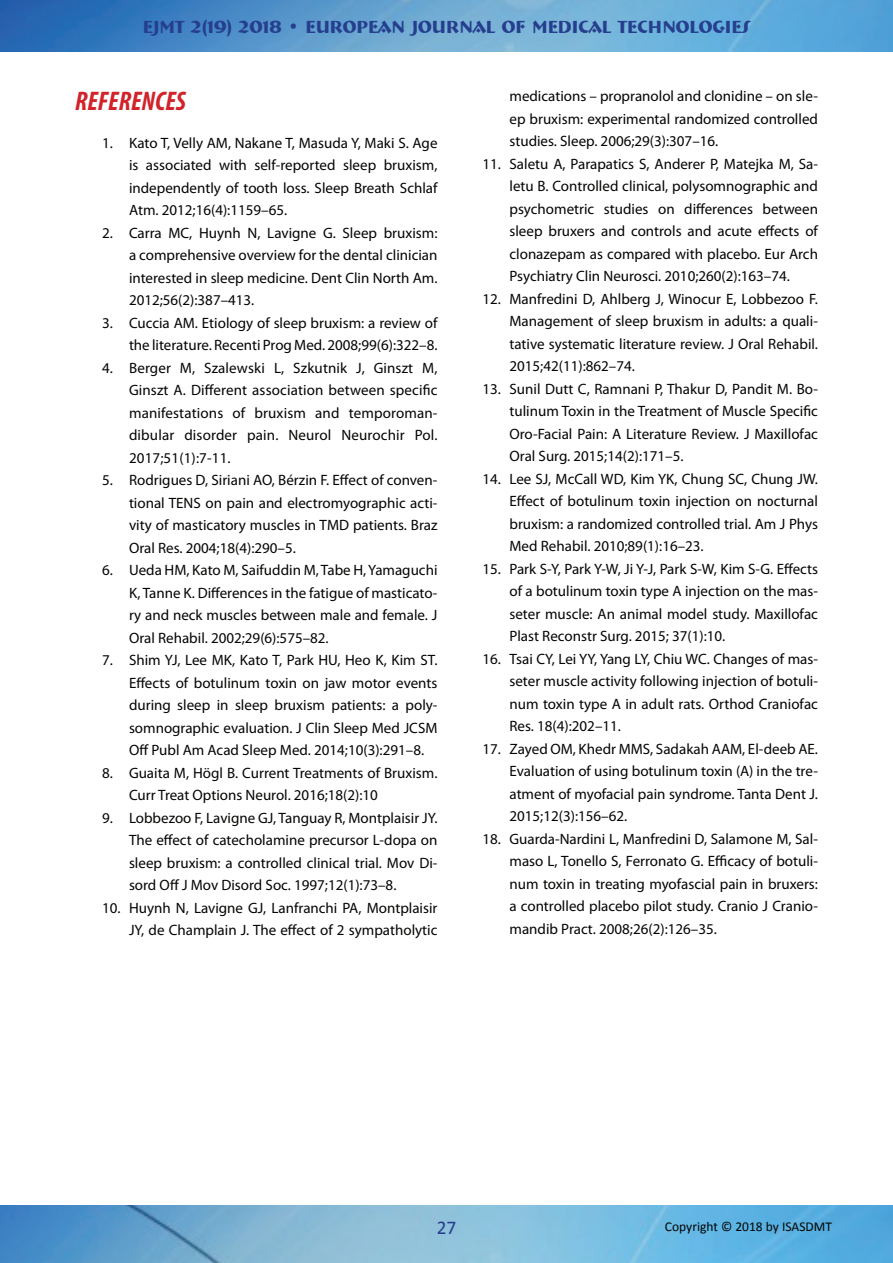
<style>
.page{position:relative;width:893px;height:1263px;background:#fff}
.page>*{position:absolute;margin:0;border:0;box-sizing:border-box;transform-origin:0 0}
.t1{font:italic 700 condensed 27px "Myriad Pro";color:#d1232a}
.t2{font:19.5px "Calibri";color:#253f8e}
.t3{font:700 18px "Bremen BT";color:#253f8e}
.t4{font:15px/22.5px "Myriad Pro";color:#040503;text-align:justify}
.t5{font:13.5px "Calibri";color:#040503}
</style>
<div class="page">
<img style="left:0;top:0;width:893px;height:52px">
<img style="left:0;top:1205px;width:893px;height:58px">
<p class="t3" style="left:143px;top:15px;width:609px">EJMT 2(19) 2018 • EUROPEAN JOURNAL OF MEDICAL TECHNOLOGIES</p>
<h1 class="t1" style="left:75px;top:84px;width:113px">REFERENCES</h1>
<p class="t4" style="left:129px;top:131px;width:310px;text-indent:-27px">1. Kato T, Velly AM, Nakane T, Masuda Y, Maki S. Age is associated with self-reported sleep bruxism, independently of tooth loss. Sleep Breath Schlaf Atm. 2012;16(4):1159–65.</p>
<p class="t4" style="left:129px;top:221px;width:310px;text-indent:-27px">2. Carra MC, Huynh N, Lavigne G. Sleep bruxism: a comprehensive overview for the dental clinician interested in sleep medicine. Dent Clin North Am.<br>2012;56(2):387–413.</p>
<p class="t4" style="left:102px;top:311px;width:337px;text-align:right">3. Cuccia AM. Etiology of sleep bruxism: a review of the literature. Recenti Prog Med. 2008;99(6):322–8.</p>
<p class="t4" style="left:129px;top:356px;width:310px;text-indent:-27px">4. Berger M, Szalewski L, Szkutnik J, Ginszt M, Ginszt A. Different association between specific manifestations of bruxism and temporoman&shy;dibular disorder pain. Neurol Neurochir Pol.<br>2017;51(1):7-11.</p>
<p class="t4" style="left:129px;top:469px;width:310px;text-indent:-27px">5. Rodrigues D, Siriani AO, Bérzin F. Effect of conven&shy;tional TENS on pain and electromyographic acti&shy;vity of masticatory muscles in TMD patients. Braz Oral Res. 2004;18(4):290–5.</p>
<p class="t4" style="left:129px;top:559px;width:310px;text-indent:-27px">6. Ueda HM, Kato M, Saifuddin M, Tabe H, Yamaguchi K, Tanne K. Differences in the fatigue of masticato&shy;ry and neck muscles between male and female. J Oral Rehabil. 2002;29(6):575–82.</p>
<p class="t4" style="left:129px;top:649px;width:310px;text-indent:-27px">7. Shim YJ, Lee MK, Kato T, Park HU, Heo K, Kim ST.<br>Effects of botulinum toxin on jaw motor events during sleep in sleep bruxism patients: a poly&shy;somnographic evaluation. J Clin Sleep Med JCSM Off Publ Am Acad Sleep Med. 2014;10(3):291–8.</p>
<p class="t4" style="left:129px;top:761px;width:310px;text-indent:-27px">8. Guaita M, Högl B. Current Treatments of Bruxism.<br>Curr Treat Options Neurol. 2016;18(2):10</p>
<p class="t4" style="left:129px;top:806px;width:310px;text-indent:-27px">9. Lobbezoo F, Lavigne GJ, Tanguay R, Montplaisir JY.<br>The effect of catecholamine precursor L-dopa on sleep bruxism: a controlled clinical trial. Mov Di&shy;sord Off J Mov Disord Soc. 1997;12(1):73–8.</p>
<p class="t4" style="left:102px;top:896px;width:337px;text-align:right">10. Huynh N, Lavigne GJ, Lanfranchi PA, Montplaisir<br>JY, de Champlain J. The effect of 2 sympatholytic</p>
<p class="t4" style="left:509px;top:85px;width:310px">medications – propranolol and clonidine – on sle&shy;ep bruxism: experimental randomized controlled studies. Sleep. 2006;29(3):307–16.</p>
<p class="t4" style="left:509px;top:152px;width:310px;text-indent:-27px">11. Saletu A, Parapatics S, Anderer P, Matejka M, Sa&shy;letu B. Controlled clinical, polysomnographic and psychometric studies on differences between sleep bruxers and controls and acute effects of clonazepam as compared with placebo. Eur Arch Psychiatry Clin Neurosci. 2010;260(2):163–74.</p>
<p class="t4" style="left:509px;top:287px;width:310px;text-indent:-27px">12. Manfredini D, Ahlberg J, Winocur E, Lobbezoo F.<br>Management of sleep bruxism in adults: a quali&shy;tative systematic literature review. J Oral Rehabil.<br>2015;42(11):862–74.</p>
<p class="t4" style="left:509px;top:377px;width:310px;text-indent:-27px">13. Sunil Dutt C, Ramnani P, Thakur D, Pandit M. Bo&shy;tulinum Toxin in the Treatment of Muscle Specific Oro-Facial Pain: A Literature Review. J Maxillofac Oral Surg. 2015;14(2):171–5.</p>
<p class="t4" style="left:509px;top:467px;width:310px;text-indent:-27px">14. Lee SJ, McCall WD, Kim YK, Chung SC, Chung JW.<br>Effect of botulinum toxin injection on nocturnal bruxism: a randomized controlled trial. Am J Phys Med Rehabil. 2010;89(1):16–23.</p>
<p class="t4" style="left:509px;top:557px;width:310px;text-indent:-27px">15. Park S-Y, Park Y-W, Ji Y-J, Park S-W, Kim S-G. Effects of a botulinum toxin type A injection on the mas&shy;seter muscle: An animal model study. Maxillofac Plast Reconstr Surg. 2015; 37(1):10.</p>
<p class="t4" style="left:509px;top:647px;width:310px;text-indent:-27px">16. Tsai CY, Lei YY, Yang LY, Chiu WC. Changes of mas&shy;seter muscle activity following injection of botuli&shy;num toxin type A in adult rats. Orthod Craniofac Res. 18(4):202–11.</p>
<p class="t4" style="left:509px;top:737px;width:310px;text-indent:-27px">17. Zayed OM, Khedr MMS, Sadakah AAM, El-deeb AE.<br>Evaluation of using botulinum toxin (A) in the tre&shy;atment of myofacial pain syndrome. Tanta Dent J.<br>2015;12(3):156–62.</p>
<p class="t4" style="left:509px;top:827px;width:310px;text-indent:-27px">18. Guarda-Nardini L, Manfredini D, Salamone M, Sal&shy;maso L, Tonello S, Ferronato G. Efficacy of botuli&shy;num toxin in treating myofascial pain in bruxers: a controlled placebo pilot study. Cranio J Cranio&shy;mandib Pract. 2008;26(2):126–35.</p>
<h2 class="t2" style="left:437px;top:1215px;width:21px">27</h2>
<p class="t5" style="left:665px;top:1218px;width:169px">Copyright © 2018 by ISASDMT</p>
</div>
